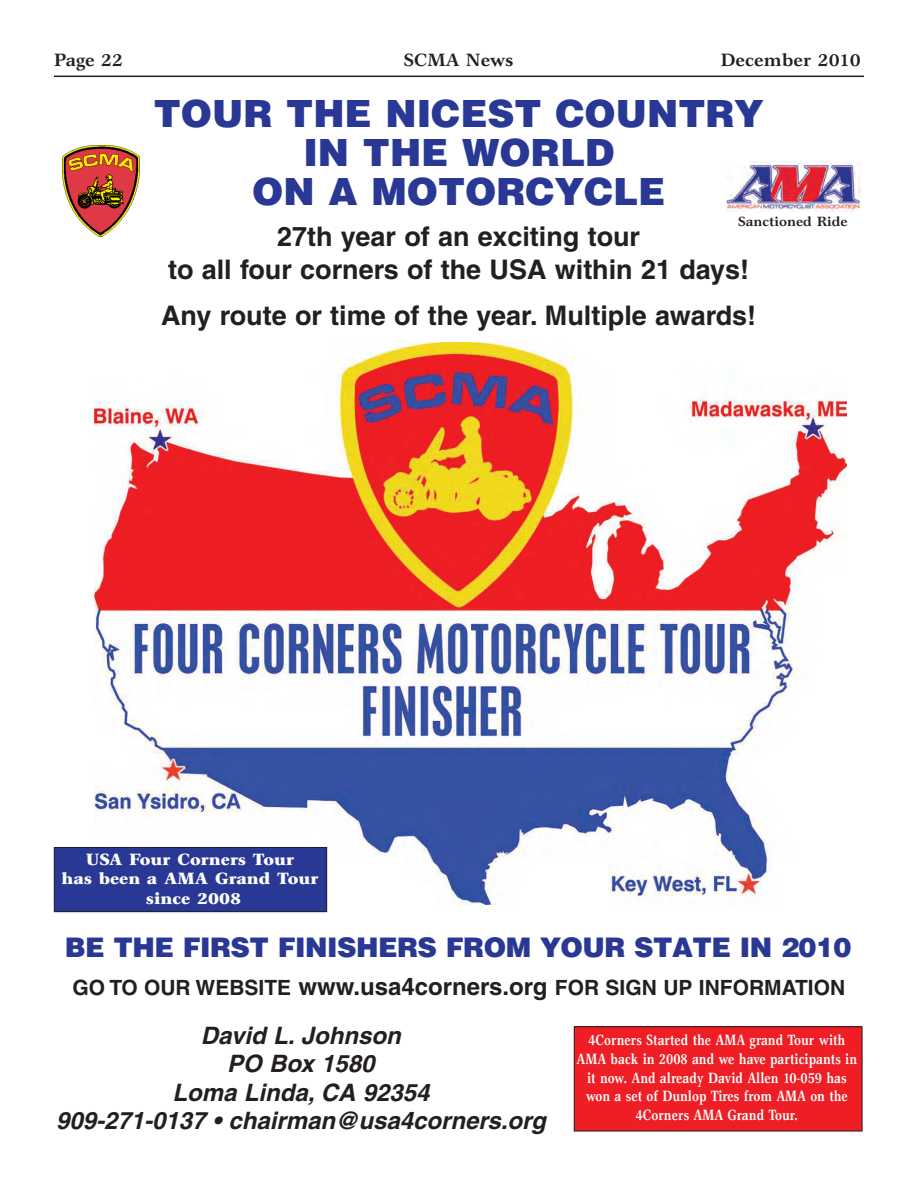
<style>
.page{position:relative;width:918px;height:1188px;background:#fff}
.page>*{position:absolute;margin:0;border:0;box-sizing:border-box;transform-origin:0 0}
.t1{font:900 37.5px/39px "Helvetica";color:#293795;text-align:center}
.t2{font:700 27px/33px "Helvetica";color:#231f20;text-align:center}
.t3{font:900 27px "Helvetica";letter-spacing:-.02em;color:#293795}
.t4{font:italic 700 24px/28.5px "Helvetica";color:#231f20;text-align:center}
.t5{font:700 21px "Helvetica";color:#231f20}
.t6{font:700 18px "Garth Graphic";color:#231f20}
.t7{font:900 16.5px/19.5px "Garth Graphic";color:#fff;text-align:center}
.t8{font:700 condensed 15px/18.8px "Garth Graphic";color:#fff;text-align:center}
.t9{font:700 13.5px "Garth Graphic";color:#231f20}
.s1{font-size:24px}
</style>
<div class="page">
<img style="left:95px;top:343px;width:751px;height:561px">
<div style="left:54px;top:847px;width:273px;height:65px;background:#293795"></div>
<div style="left:54px;top:847px;width:273px;height:65px;border:1px solid #231f20"></div>
<div style="left:574px;top:1027px;width:288px;height:104px;background:#ee1e24"></div>
<div style="left:574px;top:1026px;width:288px;height:105px;border:1px solid #231f20"></div>
<hr style="left:54px;top:76px;width:810px;height:1px;background:#231f20">
<img style="left:62px;top:146px;width:78px;height:90px">
<img style="left:726px;top:161px;width:135px;height:51px">
<p class="t6" style="left:54px;top:53px;width:71px">Page 22</p>
<p class="t6" style="left:404px;top:53px;width:111px">SCMA News</p>
<p class="t6" style="left:721px;top:53px;width:142px">December 2010</p>
<h1 class="t1" style="left:154px;top:98px;width:612px">TOUR THE NICEST COUNTRY<br>IN THE WORLD<br>ON A MOTORCYCLE</h1>
<h2 class="t2" style="left:168px;top:222px;width:583px">27th year of an exciting tour<br>to all four corners of the USA within 21 days!</h2>
<h2 class="t2" style="left:161px;top:301px;width:597px">Any route or time of the year. Multiple awards!</h2>
<p class="t9" style="left:738px;top:216px;width:111px">Sanctioned Ride</p>
<p class="t7" style="left:61px;top:851px;width:259px">USA Four Corners Tour<br>has been a AMA Grand Tour since 2008</p>
<h2 class="t3" style="left:65px;top:937px;width:788px">BE THE FIRST FINISHERS FROM YOUR STATE IN 2010</h2>
<h3 class="t5" style="left:72px;top:980px;width:774px">GO TO OUR WEBSITE <span class="s1">www.usa4corners.org</span> FOR SIGN UP INFORMATION</h3>
<h3 class="t4" style="left:56px;top:1023px;width:496px">David L. Johnson<br>PO Box 1580<br>Loma Linda, CA 92354<br>909-271-0137 • chairman@usa4corners.org</h3>
<p class="t8" style="left:577px;top:1032px;width:282px">4Corners Started the AMA grand Tour with AMA back in 2008 and we have participants in it now. And already David Allen 10-059 has won a set of Dunlop Tires from AMA on the 4Corners AMA Grand Tour.</p>
</div>
